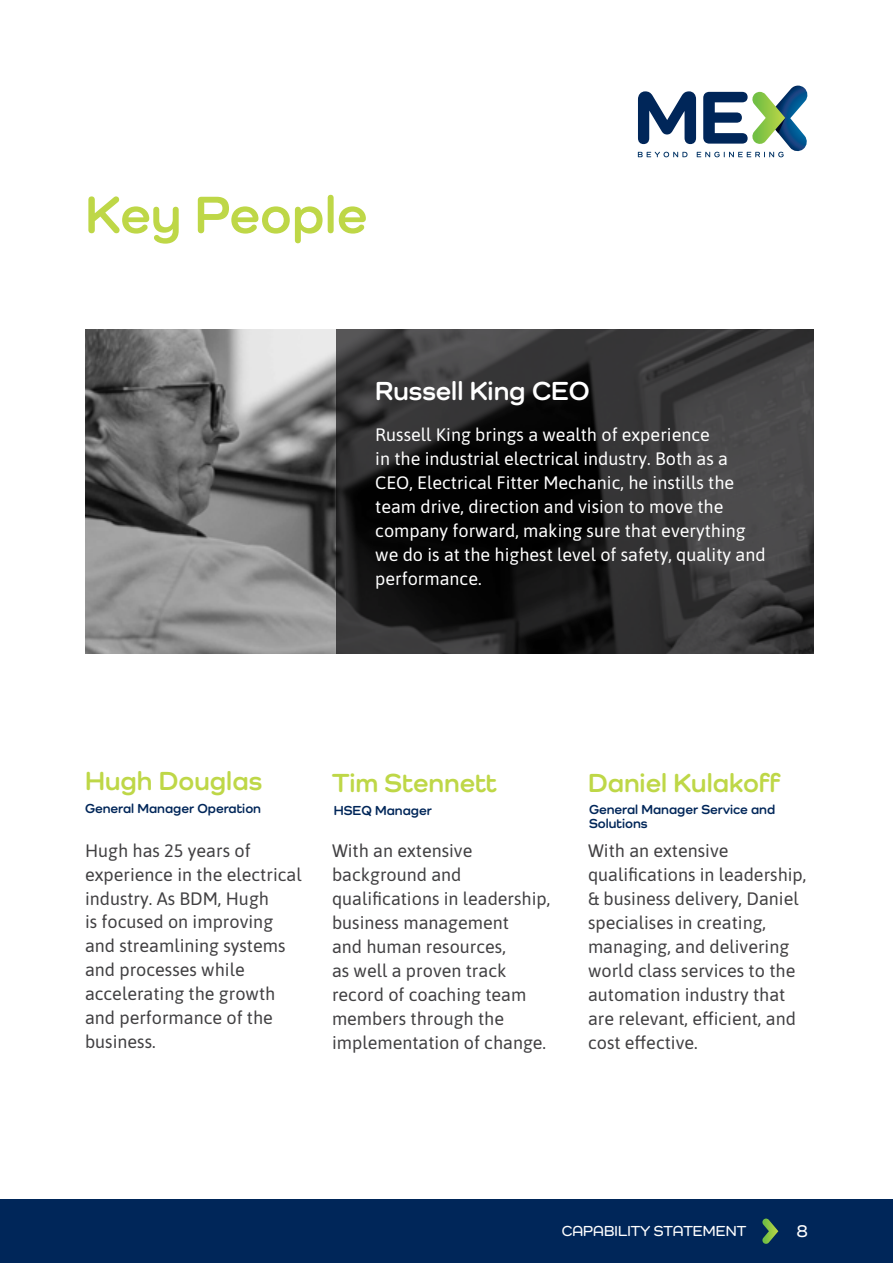
<style>
.page{position:relative;width:893px;height:1263px;background:#fff}
.page>*{position:absolute;margin:0;border:0;box-sizing:border-box;transform-origin:0 0}
.t1{font:700 54px "Como";color:#bed747}
.t2{font:700 27px "Como";color:#bed747}
.t3{font:700 27px "Como";color:#fff}
.t4{font:18px/24px "Asap";color:#414042}
.t5{font:18px/24px "Asap";color:#fff}
.t6{font:600 18px "Como";color:#fff}
.t7{font:600 15px "Como";letter-spacing:.01em;color:#fff}
.t8{font:700 13.5px/13.5px "Como";color:#002659}
</style>
<div class="page">
<img style="left:85px;top:330px;width:251px;height:324px">
<svg style="left:336px;top:330px;width:477px;height:324px;background:#292929"></svg>
<div style="left:0;top:1199px;width:893px;height:64px;background:#002659"></div>
<svg style="left:638px;top:86px;width:170px;height:71px"></svg>
<svg style="left:762px;top:1218px;width:16px;height:26px"></svg>
<h1 class="t1" style="left:85px;top:182px;width:284px">Key People</h1>
<h2 class="t3" style="left:375px;top:374px;width:216px">Russell King CEO</h2>
<p class="t5" style="left:375px;top:421px;width:392px">Russell King brings a wealth of experience<br>in the industrial electrical industry. Both as a CEO, Electrical Fitter Mechanic, he instills the team drive, direction and vision to move the company forward, making sure that everything we do is at the highest level of safety, quality and performance.</p>
<h2 class="t2" style="left:85px;top:765px;width:179px">Hugh Douglas</h2>
<h2 class="t2" style="left:332px;top:766px;width:167px">Tim Stennett</h2>
<h2 class="t2" style="left:588px;top:766px;width:194px">Daniel Kulakoff</h2>
<p class="t8" style="left:85px;top:802px;width:178px">General Manager Operation</p>
<p class="t8" style="left:334px;top:803px;width:100px">HSEQ Manager</p>
<p class="t8" style="left:589px;top:803px;width:188px">General Manager Service and<br>Solutions</p>
<p class="t4" style="left:85px;top:837px;width:218px">Hugh has 25 years of experience in the electrical industry. As BDM, Hugh<br>is focused on improving and streamlining systems and processes while accelerating the growth and performance of the business.</p>
<p class="t4" style="left:332px;top:837px;width:220px">With an extensive background and qualifications in leadership, business management<br>and human resources,<br>as well a proven track record of coaching team members through the implementation of change.</p>
<p class="t4" style="left:588px;top:837px;width:220px">With an extensive qualifications in leadership, &amp; business delivery, Daniel specialises in creating, managing, and delivering world class services to the automation industry that are relevant, efficient, and cost effective.</p>
<p class="t7" style="left:562px;top:1221px;width:186px">CAPABILITY STATEMENT</p>
<p class="t6" style="left:796px;top:1220px;width:13px">8</p>
</div>
